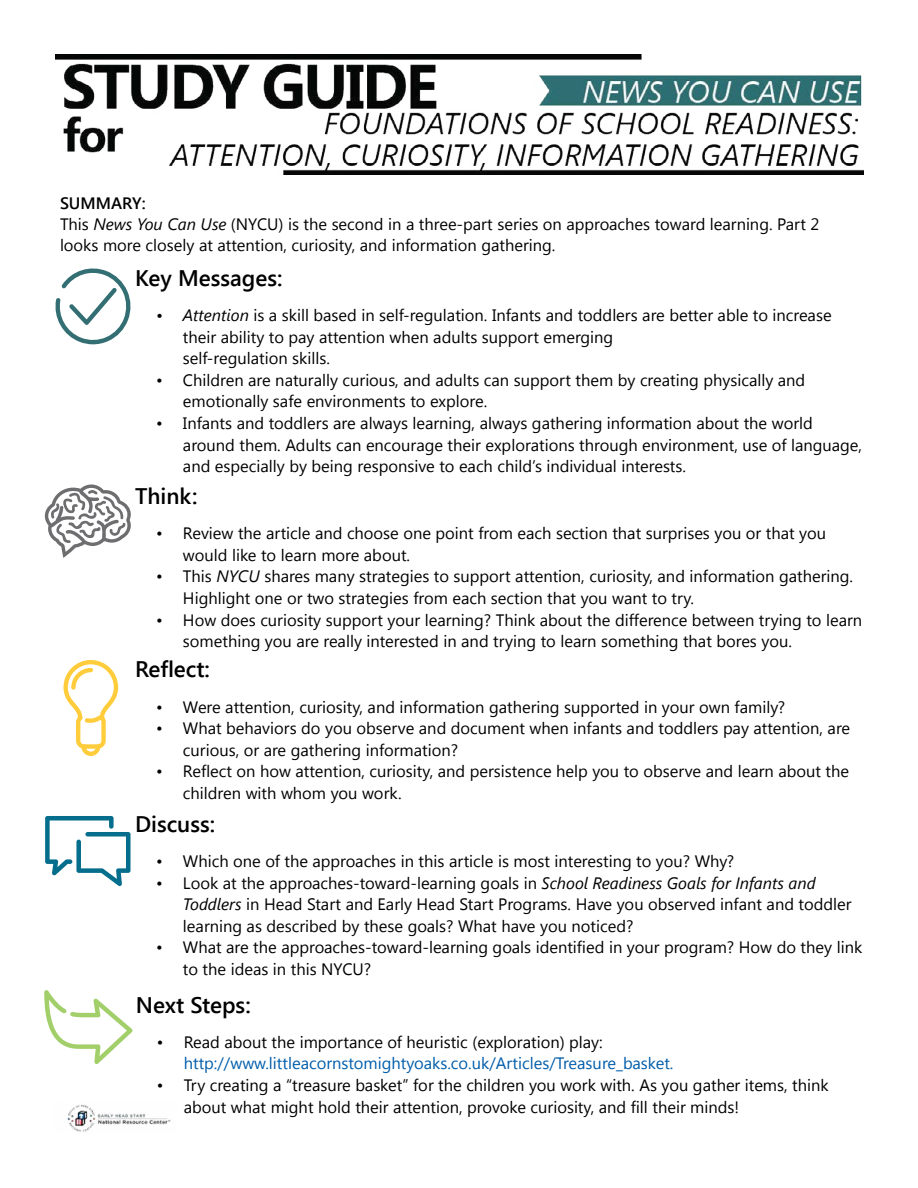
<style>
.page{position:relative;width:918px;height:1188px;background:#fff}
.page>*{position:absolute;margin:0;border:0;box-sizing:border-box;transform-origin:0 0}
.t1{font:600 22.5px "Segoe UI";color:#000}
.t2{font:16.5px/21.6px "Segoe UI";color:#000}
.t3{font:16.5px/21px "Segoe UI";color:#000101}
.t4{font:16.5px/21.6px "Segoe UI";color:#005daa}
.t5{font:600 16.5px "Segoe UI";color:#000101}
.s1{font-style:italic}
.s2{color:#000}
</style>
<div class="page">
<img style="left:56px;top:54px;width:808px;height:120px">
<svg style="left:55px;top:268px;width:76px;height:76px"></svg>
<svg style="left:45px;top:484px;width:86px;height:74px"></svg>
<svg style="left:64px;top:660px;width:54px;height:96px"></svg>
<svg style="left:45px;top:816px;width:86px;height:70px"></svg>
<svg style="left:44px;top:990px;width:89px;height:74px"></svg>
<img style="left:67px;top:1104px;width:104px;height:28px">
<h3 class="t5" style="left:60px;top:192px;width:87px">SUMMARY:</h3>
<p class="t3" style="left:60px;top:213px;width:761px">This <span class="s1">News You Can Use</span> (NYCU) is the second in a three-part series on approaches toward learning. Part 2 looks more closely at attention, curiosity, and information gathering.</p>
<h4 class="t1" style="left:135px;top:262px;width:149px">Key Messages:</h4>
<p class="t2" style="left:183px;top:304px;width:650px;text-indent:-27px"><span class="s1">• Attention</span> is a skill based in self-regulation. Infants and toddlers are better able to increase their ability to pay attention when adults support emerging<br>self-regulation skills.</p>
<p class="t2" style="left:183px;top:368px;width:624px;text-indent:-27px">• Children are naturally curious, and adults can support them by creating physically and emotionally safe environments to explore.</p>
<p class="t2" style="left:183px;top:412px;width:681px;text-indent:-27px">• Infants and toddlers are always learning, always gathering information about the world around them. Adults can encourage their explorations through environment, use of language, and especially by being responsive to each child’s individual interests.</p>
<h4 class="t1" style="left:135px;top:480px;width:64px">Think:</h4>
<p class="t2" style="left:183px;top:522px;width:645px;text-indent:-27px">• Review the article and choose one point from each section that surprises you or that you would like to learn more about.</p>
<p class="t2" style="left:183px;top:565px;width:672px;text-indent:-27px">• This <span class="s1">NYCU</span> shares many strategies to support attention, curiosity, and information gathering.<br>Highlight one or two strategies from each section that you want to try.</p>
<p class="t2" style="left:183px;top:608px;width:681px;text-indent:-27px">• How does curiosity support your learning? Think about the difference between trying to learn something you are really interested in and trying to learn something that bores you.</p>
<h4 class="t1" style="left:135px;top:654px;width:77px">Reflect:</h4>
<p class="t2" style="left:156px;top:695px;width:631px">• Were attention, curiosity, and information gathering supported in your own family?</p>
<p class="t2" style="left:183px;top:717px;width:669px;text-indent:-27px">• What behaviors do you observe and document when infants and toddlers pay attention, are curious, or are gathering information?</p>
<p class="t2" style="left:183px;top:760px;width:668px;text-indent:-27px">• Reflect on how attention, curiosity, and persistence help you to observe and learn about the children with whom you work.</p>
<h4 class="t1" style="left:135px;top:808px;width:82px">Discuss:</h4>
<p class="t2" style="left:156px;top:850px;width:580px">• Which one of the approaches in this article is most interesting to you? Why?</p>
<p class="t2" style="left:183px;top:871px;width:670px;text-indent:-27px">• Look at the approaches-toward-learning goals in <span class="s1">School Readiness Goals for Infants and<br>Toddlers</span> in Head Start and Early Head Start Programs. Have you observed infant and toddler learning as described by these goals? What have you noticed?</p>
<p class="t2" style="left:183px;top:936px;width:681px;text-indent:-27px">• What are the approaches-toward-learning goals identified in your program? How do they link to the ideas in this NYCU?</p>
<h4 class="t1" style="left:136px;top:989px;width:117px">Next Steps:</h4>
<p class="t4" style="left:184px;top:1030px;width:491px;text-indent:-27px"><span class="s2">• Read about the importance of heuristic (exploration) play: </span>http://www.littleacornstomightyoaks.co.uk/Articles/Treasure_basket.</p>
<p class="t2" style="left:184px;top:1074px;width:647px;text-indent:-27px">• Try creating a “treasure basket” for the children you work with. As you gather items, think about what might hold their attention, provoke curiosity, and fill their minds!</p>
</div>
